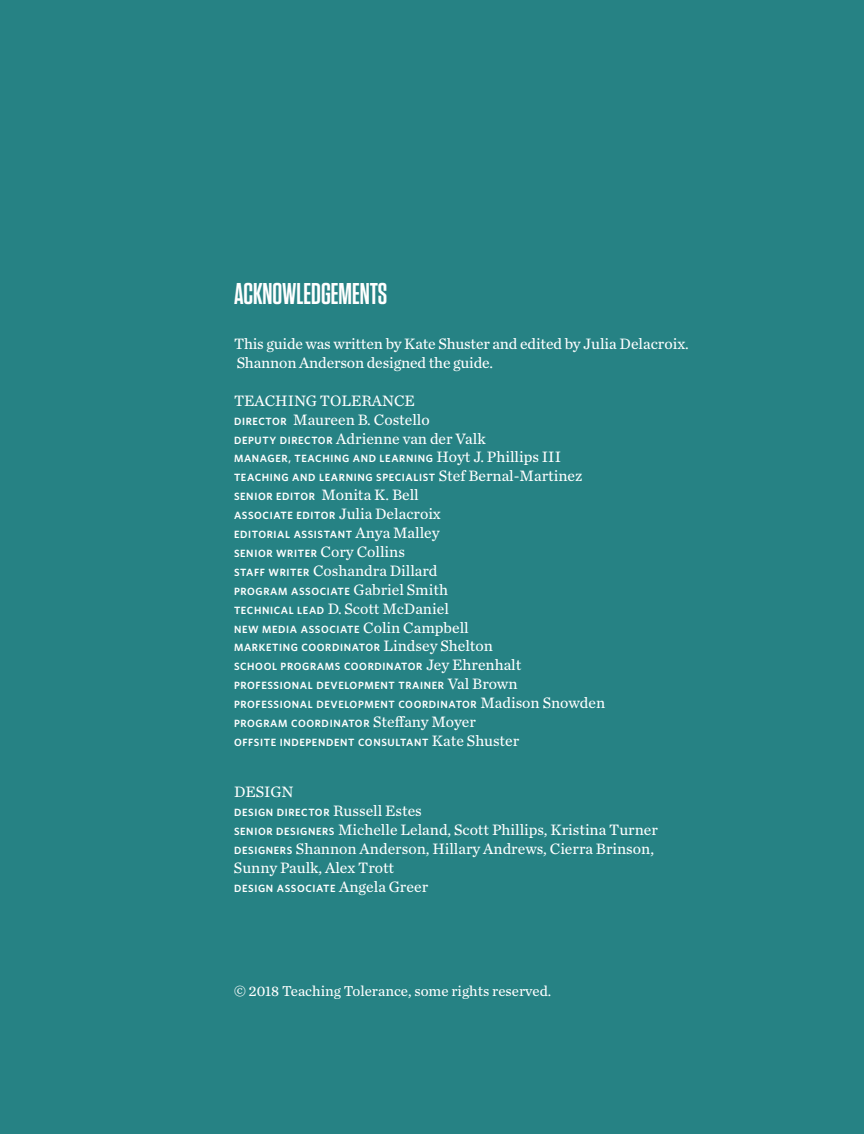
<style>
.page{position:relative;width:864px;height:1134px;background:#268284}
.page>*{position:absolute;margin:0;border:0;box-sizing:border-box;transform-origin:0 0}
.t1{font:600 30px "Tungsten Narrow";color:#fff}
.t2{font:15.75px/18.9px "Chronicle Text G2";color:#fff}
.t3{font:15px "Chronicle Text G2";color:#fff}
.t4{font:600 10.5px/18.9px "Whitney";letter-spacing:.06em;color:#fff}
.s1{font-family:"Whitney";font-weight:600;font-size:10.5px}
.s2{font-family:"Chronicle Text G2";font-weight:400;font-size:15.75px}
</style>
<div class="page">
<h1 class="t1" style="left:234px;top:279px;width:155px">ACKNOWLEDGEMENTS</h1>
<h2 class="t2" style="left:234px;top:333px;width:456px">This guide was written by Kate Shuster and edited by Julia Delacroix.<br>Shannon Anderson designed the guide.</h2>
<h2 class="t2" style="left:234px;top:390px;width:253px">TEACHING TOLERANCE<br><span class="s1">DIRECTOR</span> Maureen B. Costello<br><span class="s1">DEPUTY DIRECTOR</span> Adrienne van der Valk</h2>
<p class="t4" style="left:234px;top:449px;width:350px">MANAGER, TEACHING AND LEARNING <span class="s2">Hoyt J. Phillips III </span>TEACHING AND LEARNING SPECIALIST <span class="s2">Stef Bernal-Martinez </span>SENIOR EDITOR <span class="s2">Monita K. Bell<br></span>ASSOCIATE EDITOR <span class="s2">Julia Delacroix<br></span>EDITORIAL ASSISTANT <span class="s2">Anya Malley<br></span>SENIOR WRITER <span class="s2">Cory Collins</span></p>
<h2 class="t2" style="left:234px;top:560px;width:205px"><span class="s1">STAFF WRITER</span> Coshandra Dillard</h2>
<p class="t4" style="left:234px;top:581px;width:216px">PROGRAM ASSOCIATE <span class="s2">Gabriel Smith</span></p>
<h2 class="t2" style="left:234px;top:598px;width:216px"><span class="s1">TECHNICAL LEAD</span> D. Scott McDaniel</h2>
<p class="t4" style="left:234px;top:619px;width:373px">NEW MEDIA ASSOCIATE <span class="s2">Colin Campbell<br></span>MARKETING COORDINATOR <span class="s2">Lindsey Shelton<br></span>SCHOOL PROGRAMS COORDINATOR <span class="s2">Jey Ehrenhalt<br></span>PROFESSIONAL DEVELOPMENT TRAINER <span class="s2">Val Brown<br></span>PROFESSIONAL DEVELOPMENT COORDINATOR <span class="s2">Madison Snowden </span>PROGRAM COORDINATOR <span class="s2">Steffany Moyer<br></span>OFFSITE INDEPENDENT CONSULTANT <span class="s2">Kate Shuster</span></p>
<h2 class="t2" style="left:234px;top:782px;width:61px">DESIGN</h2>
<p class="t4" style="left:234px;top:803px;width:189px">DESIGN DIRECTOR <span class="s2">Russell Estes</span></p>
<h2 class="t2" style="left:234px;top:819px;width:426px"><span class="s1">SENIOR DESIGNERS</span> Michelle Leland, Scott Phillips, Kristina Turner<br><span class="s1">DESIGNERS</span> Shannon Anderson, Hillary Andrews, Cierra Brinson,<br>Sunny Paulk, Alex Trott</h2>
<p class="t4" style="left:234px;top:878px;width:196px">DESIGN ASSOCIATE <span class="s2">Angela Greer</span></p>
<h3 class="t3" style="left:234px;top:980px;width:319px">© 2018 Teaching Tolerance, some rights reserved.</h3>
</div>
